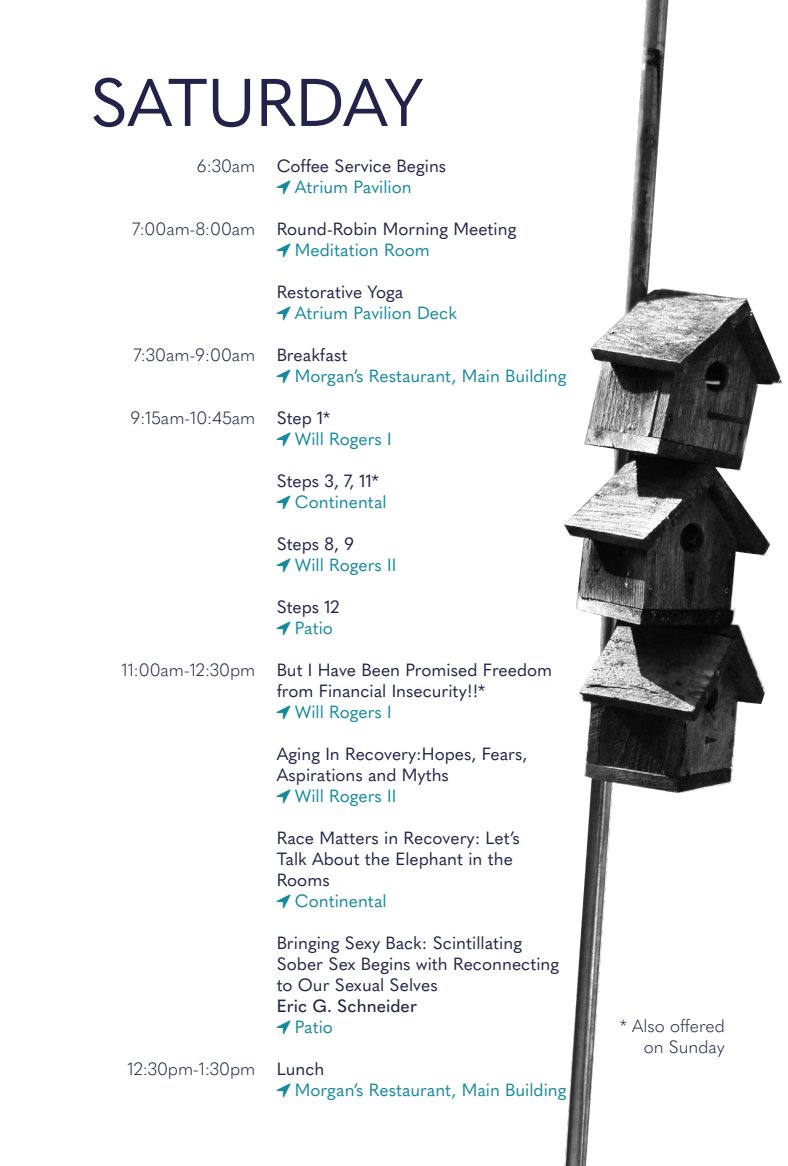
<style>
.page{position:relative;width:788px;height:1166px;background:#fff}
.page>*{position:absolute;margin:0;border:0;box-sizing:border-box;transform-origin:0 0}
.t1{font:66.5px "Quasimoda";color:#23234a}
.Timeline_Title{font:17.5px/21px "Quasimoda";color:#23234a}
.Timeline_Location{font:17.5px "Quasimoda";color:#17889d}
.t2{font:300 17.5px/21px "Quasimoda";color:#23234a;text-align:right}
.Timeline_Title-2{font:17.5px "Quasimoda";color:#17889d}
.Timeline_Title-3{font:500 17.5px/21px "Quasimoda";color:#23234a}
.Timeline_Location-2{font:17.5px "Quasimoda";color:#23234a}
.s1{font-weight:400;color:#17889d}
</style>
<div class="page">
<img style="left:564px;top:0;width:219px;height:1166px">
<p class="t1" style="left:90px;top:52px;width:334px">SATURDAY</p>
<p class="Timeline_Title" style="left:276px;top:154px;width:171px">Coffee Service Begins</p>
<p class="Timeline_Location" style="left:295px;top:173px;width:118px">Atrium Pavilion</p>
<p class="Timeline_Title" style="left:276px;top:217px;width:241px">Round-Robin Morning Meeting</p>
<p class="Timeline_Location" style="left:295px;top:236px;width:136px">Meditation Room</p>
<p class="Timeline_Title" style="left:276px;top:280px;width:128px">Restorative Yoga</p>
<p class="Timeline_Location" style="left:295px;top:299px;width:164px">Atrium Pavilion Deck</p>
<p class="Timeline_Title" style="left:276px;top:343px;width:72px">Breakfast</p>
<p class="Timeline_Location" style="left:295px;top:362px;width:273px">Morgan’s Restaurant, Main Building</p>
<p class="Timeline_Title" style="left:276px;top:406px;width:55px">Step 1*</p>
<p class="Timeline_Location" style="left:295px;top:425px;width:98px">Will Rogers I</p>
<p class="Timeline_Title" style="left:276px;top:469px;width:103px">Steps 3, 7, 11*</p>
<p class="Timeline_Location" style="left:295px;top:488px;width:93px">Continental</p>
<p class="Timeline_Location-2" style="left:276px;top:530px;width:79px">Steps 8, 9</p>
<p class="Timeline_Location" style="left:295px;top:551px;width:103px">Will Rogers II</p>
<p class="Timeline_Title" style="left:276px;top:595px;width:64px">Steps 12</p>
<p class="Timeline_Location" style="left:295px;top:614px;width:40px">Patio</p>
<p class="Timeline_Title" style="left:276px;top:658px;width:277px">But I Have Been Promised Freedom from Financial Insecurity!!*</p>
<p class="Timeline_Title-2" style="left:295px;top:698px;width:98px">Will Rogers I</p>
<p class="Timeline_Title" style="left:276px;top:742px;width:252px">Aging In Recovery:Hopes, Fears,<br>Aspirations and Myths</p>
<p class="Timeline_Location" style="left:295px;top:782px;width:103px">Will Rogers II</p>
<p class="Timeline_Title" style="left:276px;top:826px;width:244px">Race Matters in Recovery: Let’s<br>Talk About the Elephant in the<br>Rooms</p>
<p class="Timeline_Title-2" style="left:295px;top:887px;width:93px">Continental</p>
<p class="Timeline_Title" style="left:276px;top:931px;width:247px">Bringing Sexy Back: Scintillating</p>
<p class="Timeline_Title" style="left:276px;top:952px;width:284px">Sober Sex Begins with Reconnecting</p>
<p class="Timeline_Title" style="left:276px;top:973px;width:163px">to Our Sexual Selves</p>
<p class="Timeline_Title-3" style="left:295px;top:994px;width:124px;text-indent:-18px">Eric G. Schneider<br><span class="s1">Patio</span></p>
<p class="Timeline_Title" style="left:276px;top:1057px;width:49px">Lunch</p>
<p class="Timeline_Location" style="left:295px;top:1076px;width:273px">Morgan’s Restaurant, Main Building</p>
<p class="t2" style="left:197px;top:154px;width:60px">6:30am</p>
<p class="t2" style="left:132px;top:217px;width:124px">7:00am-8:00am</p>
<p class="t2" style="left:134px;top:343px;width:123px">7:30am-9:00am</p>
<p class="t2" style="left:130px;top:406px;width:127px">9:15am-10:45am</p>
<p class="t2" style="left:121px;top:658px;width:135px">11:00am-12:30pm</p>
<p class="t2" style="left:127px;top:1057px;width:129px">12:30pm-1:30pm</p>
<p class="t2" style="left:619px;top:1014px;width:107px">* Also offered on Sunday</p>
</div>
